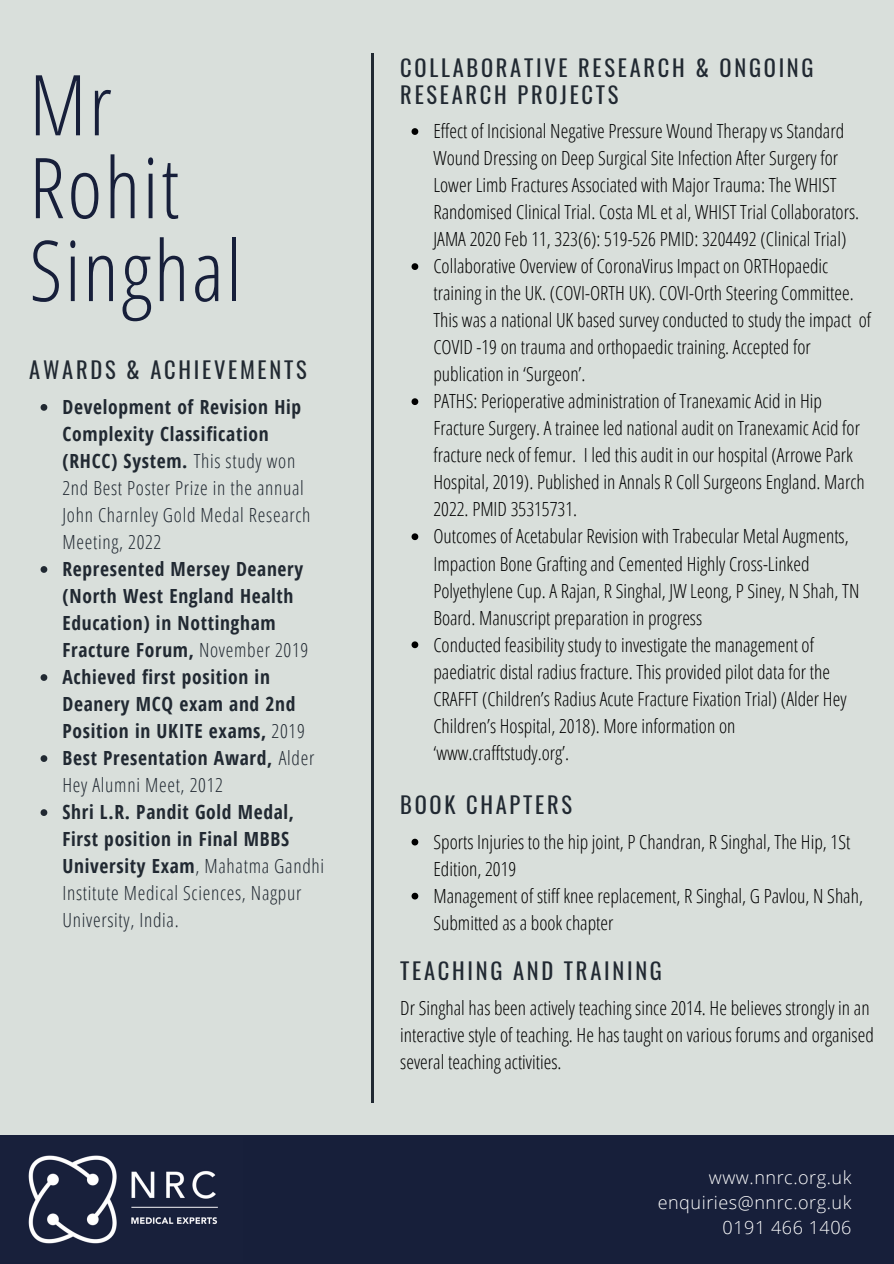
<style>
.page{position:relative;width:894px;height:1264px;background:#fff}
.page>*{position:absolute;margin:0;border:0;box-sizing:border-box;transform-origin:0 0}
.t1{font:300 84px/82.8px "Open Sans Condensed";letter-spacing:.03em;color:#171f3a}
.t2{font:22.5px/27.3px "Oswald";letter-spacing:.12em;color:#212932}
.t3{font:300 19.5px/27px "Open Sans Condensed";color:#000}
.t4{font:700 19.5px/27px "Open Sans Condensed";letter-spacing:.035em;color:#212932}
.t5{font:300 19.5px/27px "Open Sans Condensed";letter-spacing:.035em;color:#212932}
.t6{font:300 18px "Open Sans";letter-spacing:.03em;color:#fff}
.s1{font-weight:700}
.s2{font-weight:300}
</style>
<div class="page">
<div style="left:0;top:0;width:893px;height:1263px;background:#d9dfdb"></div>
<div style="left:0;top:1135px;width:893px;height:128px;background:#171f3a"></div>
<img style="left:28px;top:1155px;width:190px;height:89px">
<hr style="left:371px;top:54px;width:2px;height:1049px;background:#212932">
<svg style="left:411px;top:128px;width:7px;height:7px"></svg>
<svg style="left:411px;top:263px;width:7px;height:7px"></svg>
<svg style="left:411px;top:398px;width:7px;height:7px"></svg>
<svg style="left:411px;top:533px;width:7px;height:7px"></svg>
<svg style="left:411px;top:641px;width:7px;height:7px"></svg>
<svg style="left:41px;top:404px;width:6px;height:7px"></svg>
<svg style="left:41px;top:566px;width:6px;height:7px"></svg>
<svg style="left:41px;top:674px;width:6px;height:7px"></svg>
<svg style="left:41px;top:755px;width:6px;height:7px"></svg>
<svg style="left:41px;top:809px;width:6px;height:7px"></svg>
<svg style="left:411px;top:838px;width:7px;height:7px"></svg>
<svg style="left:411px;top:892px;width:7px;height:7px"></svg>
<h2 class="t1" style="left:29px;top:61px;width:214px">Mr<br>Rohit<br>Singhal</h2>
<p class="t2" style="left:29px;top:355px;width:279px">AWARDS &amp; ACHIEVEMENTS</p>
<p class="t5" style="left:62px;top:393px;width:249px"><span class="s1">Development of Revision Hip<br>Complexity Classification (RHCC) System.</span> This study won<br>2nd Best Poster Prize in the annual<br>John Charnley Gold Medal Research<br>Meeting, 2022</p>
<p class="t4" style="left:62px;top:555px;width:247px">Represented Mersey Deanery (North West England Health<br>Education) in Nottingham<br>Fracture Forum, <span class="s2">November 2019</span></p>
<p class="t4" style="left:62px;top:663px;width:244px">Achieved first position in<br>Deanery MCQ exam and 2nd<br>Position in UKITE exams, <span class="s2">2019</span></p>
<p class="t5" style="left:62px;top:744px;width:253px"><span class="s1">Best Presentation Award,</span> Alder<br>Hey Alumni Meet, 2012</p>
<p class="t4" style="left:62px;top:798px;width:263px">Shri L.R. Pandit Gold Medal,<br>First position in Final MBBS<br>University Exam<span class="s2">, Mahatma Gandhi<br>Institute Medical Sciences, Nagpur<br>University, India.</span></p>
<p class="t2" style="left:400px;top:53px;width:414px">COLLABORATIVE RESEARCH &amp; ONGOING<br>RESEARCH PROJECTS</p>
<p class="t3" style="left:433px;top:117px;width:427px">Effect of Incisional Negative Pressure Wound Therapy vs Standard Wound Dressing on Deep Surgical Site Infection After Surgery for Lower Limb Fractures Associated with Major Trauma: The WHIST Randomised Clinical Trial. Costa ML et al, WHIST Trial Collaborators.<br>JAMA 2020 Feb 11, 323(6): 519-526 PMID: 3204492 (Clinical Trial)</p>
<p class="t3" style="left:433px;top:252px;width:439px">Collaborative Overview of CoronaVirus Impact on ORTHopaedic training in the UK. (COVI-ORTH UK). COVI-Orth Steering Committee.<br>This was a national UK based survey conducted to study the impact of COVID -19 on trauma and orthopaedic training. Accepted for publication in ‘Surgeon’.</p>
<p class="t3" style="left:433px;top:387px;width:432px">PATHS: Perioperative administration of Tranexamic Acid in Hip Fracture Surgery. A trainee led national audit on Tranexamic Acid for fracture neck of femur. I led this audit in our hospital (Arrowe Park Hospital, 2019). Published in Annals R Coll Surgeons England. March 2022. PMID 35315731.</p>
<p class="t3" style="left:433px;top:522px;width:427px">Outcomes of Acetabular Revision with Trabecular Metal Augments, Impaction Bone Grafting and Cemented Highly Cross-Linked Polyethylene Cup. A Rajan, R Singhal, JW Leong, P Siney, N Shah, TN Board. Manuscript preparation in progress</p>
<p class="t3" style="left:433px;top:630px;width:414px">Conducted feasibility study to investigate the management of paediatric distal radius fracture. This provided pilot data for the CRAFFT (Children’s Radius Acute Fracture Fixation Trial) (Alder Hey Children’s Hospital, 2018). More information on ‘www.crafftstudy.org’.</p>
<p class="t2" style="left:400px;top:790px;width:173px">BOOK CHAPTERS</p>
<p class="t3" style="left:433px;top:827px;width:418px">Sports Injuries to the hip joint, P Chandran, R Singhal, The Hip, 1St<br>Edition, 2019</p>
<p class="t3" style="left:433px;top:881px;width:431px">Management of stiff knee replacement, R Singhal, G Pavlou, N Shah,<br>Submitted as a book chapter</p>
<p class="t2" style="left:400px;top:956px;width:263px">TEACHING AND TRAINING</p>
<p class="t3" style="left:400px;top:993px;width:475px">Dr Singhal has been actively teaching since 2014. He believes strongly in an interactive style of teaching. He has taught on various forums and organised several teaching activities.</p>
<p class="t6" style="left:708px;top:1164px;width:144px">www.nnrc.org.uk</p>
<p class="t6" style="left:657px;top:1189px;width:195px">enquiries@nnrc.org.uk</p>
<p class="t6" style="left:722px;top:1214px;width:130px">0191 466 1406</p>
</div>
